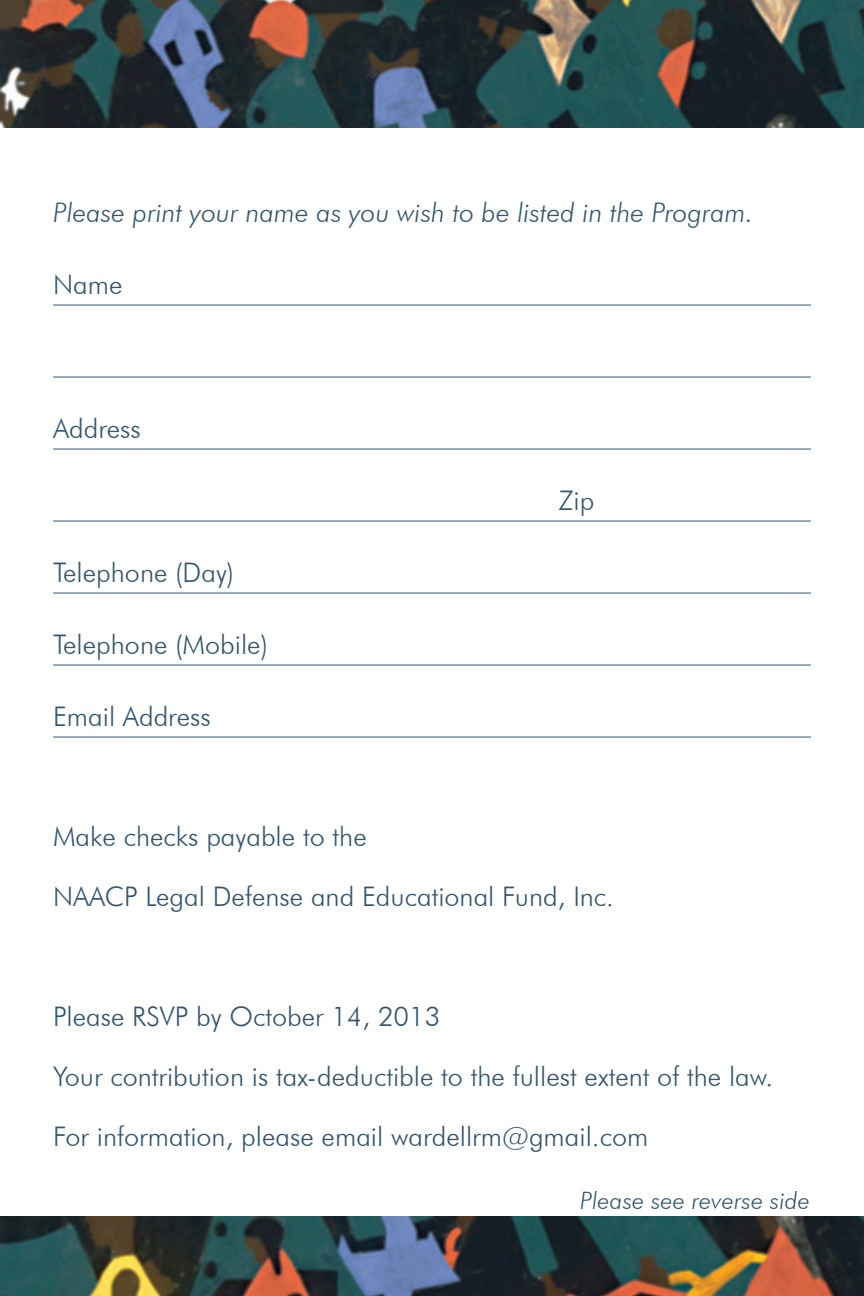
<style>
.page{position:relative;width:864px;height:1296px;background:#fff}
.page>*{position:absolute;margin:0;border:0;box-sizing:border-box;transform-origin:0 0}
.t1{font:300 27px "Futura BT";color:#34566e}
.t2{font:italic 300 27px "Futura BT";color:#34566e}
.t3{font:italic 300 24px "Futura BT";color:#34566e}
</style>
<div class="page">
<hr style="left:53px;top:305px;width:758px;height:1px;background:#34566e">
<hr style="left:53px;top:377px;width:758px;height:1px;background:#34566e">
<hr style="left:53px;top:449px;width:758px;height:1px;background:#34566e">
<hr style="left:53px;top:521px;width:758px;height:1px;background:#34566e">
<hr style="left:53px;top:593px;width:758px;height:1px;background:#34566e">
<hr style="left:53px;top:665px;width:758px;height:1px;background:#34566e">
<hr style="left:53px;top:737px;width:758px;height:1px;background:#34566e">
<img style="left:0;top:0;width:864px;height:127px">
<img style="left:0;top:1216px;width:864px;height:80px">
<p class="t2" style="left:53px;top:196px;width:702px">Please print your name as you wish to be listed in the Program.</p>
<p class="t1" style="left:53px;top:268px;width:71px">Name</p>
<p class="t1" style="left:53px;top:412px;width:89px">Address</p>
<p class="t1" style="left:53px;top:556px;width:183px">Telephone (Day)</p>
<p class="t1" style="left:53px;top:628px;width:217px">Telephone (Mobile)</p>
<p class="t1" style="left:53px;top:700px;width:159px">Email Address</p>
<p class="t1" style="left:558px;top:484px;width:37px">Zip</p>
<p class="t1" style="left:53px;top:820px;width:315px">Make checks payable to the</p>
<p class="t1" style="left:53px;top:880px;width:563px">NAACP Legal Defense and Educational Fund, Inc.</p>
<p class="t1" style="left:53px;top:1000px;width:389px">Please RSVP by October 14, 2013</p>
<p class="t1" style="left:53px;top:1060px;width:722px">Your contribution is tax-deductible to the fullest extent of the law.</p>
<p class="t1" style="left:53px;top:1120px;width:597px">For information, please email wardellrm@gmail.com</p>
<p class="t3" style="left:580px;top:1186px;width:231px">Please see reverse side</p>
</div>
